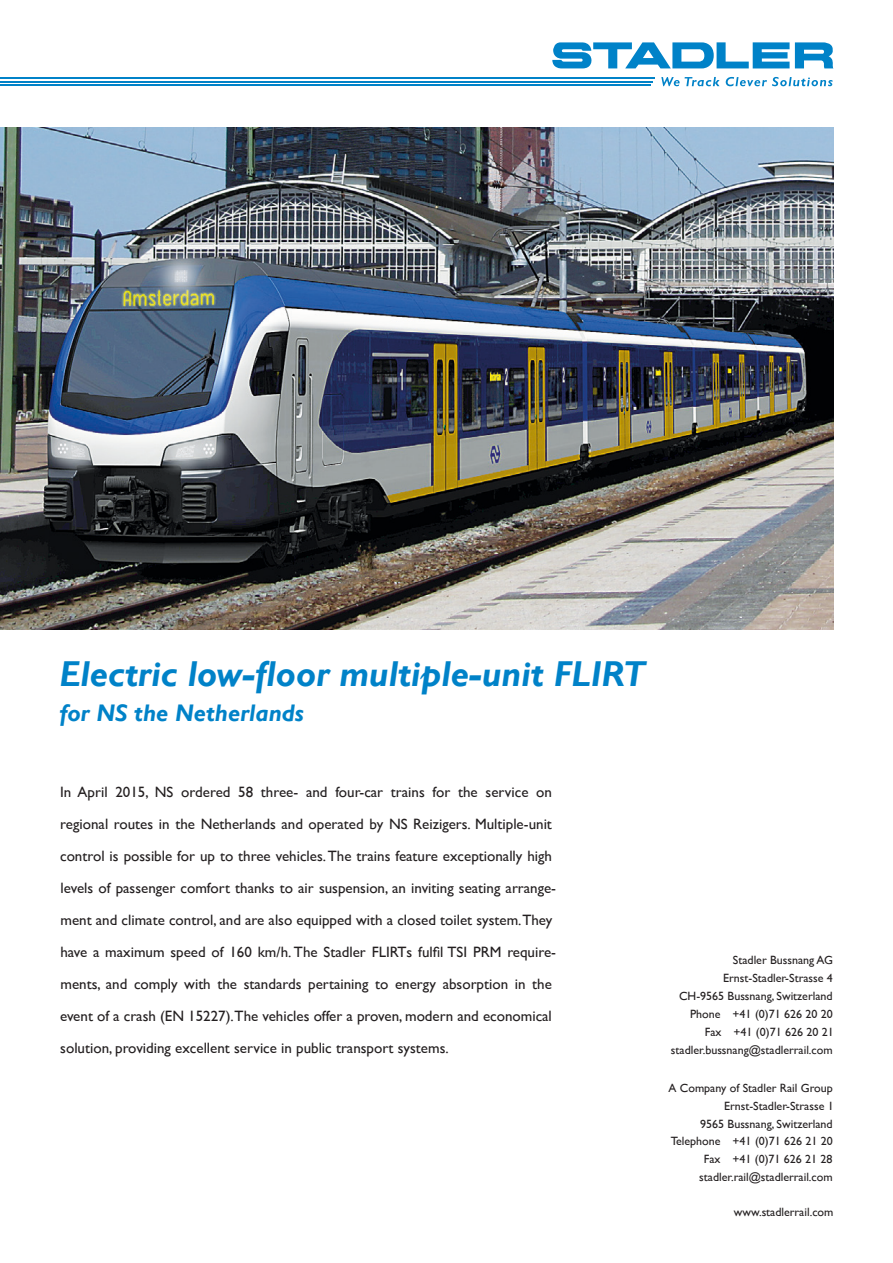
<style>
.page{position:relative;width:893px;height:1263px;background:#fff}
.page>*{position:absolute;margin:0;border:0;box-sizing:border-box;transform-origin:0 0}
.t1{font:italic 700 36px "Gill Sans";color:#0082c8}
.t2{font:italic 700 24px "Gill Sans";color:#0082c8}
.t3{font:15px/32px "Gill Sans";color:#231f20}
.t4{font:12px/17.9px "Gill Sans";color:#231f20;text-align:right}
</style>
<div class="page">
<svg style="left:552px;top:42px;width:281px;height:27px"></svg>
<hr style="left:0;top:77px;width:654px;height:2px;background:#0082c8">
<hr style="left:0;top:85px;width:651px;height:1px;background:#0082c8">
<hr style="left:0;top:81px;width:653px;height:2px;background:#0082c8">
<svg style="left:726px;top:77px;width:106px;height:9px"></svg>
<svg style="left:661px;top:77px;width:59px;height:9px"></svg>
<img style="left:0;top:128px;width:833px;height:501px">
<h1 class="t1" style="left:60px;top:653px;width:588px">Electric low-floor multiple-unit FLIRT</h1>
<h2 class="t2" style="left:59px;top:698px;width:246px">for NS the Netherlands</h2>
<p class="t3" style="left:60px;top:776px;width:497px">In April 2015, NS ordered 58 three- and four-car trains for the service on regional routes in the Netherlands and operated by NS Reizigers. Multiple-unit control is possible for up to three vehicles. The trains feature exceptionally high levels of passenger comfort thanks to air suspension, an inviting seating arrange&shy;ment and climate control, and are also equipped with a closed toilet system.They have a maximum speed of 160 km/h. The Stadler FLIRTs fulfil TSI PRM require&shy;ments, and comply with the standards pertaining to energy absorption in the event of a crash (EN 15227).The vehicles offer a proven, modern and economical solution, providing excellent service in public transport systems.</p>
<p class="t4" style="left:671px;top:951px;width:164px">Stadler Bussnang AG<br>Ernst-Stadler-Strasse 4<br>CH-9565 Bussnang, Switzerland<br>Phone +41 (0)71 626 20 20<br>Fax +41 (0)71 626 20 21 stadler.bussnang@stadlerrail.com</p>
<p class="t4" style="left:668px;top:1079px;width:167px">A Company of Stadler Rail Group<br>Ernst-Stadler-Strasse 1<br>9565 Bussnang, Switzerland<br>Telephone +41 (0)71 626 21 20<br>Fax +41 (0)71 626 21 28 stadler.rail@stadlerrail.com</p>
<p class="t4" style="left:734px;top:1203px;width:101px">www.stadlerrail.com</p>
</div>
